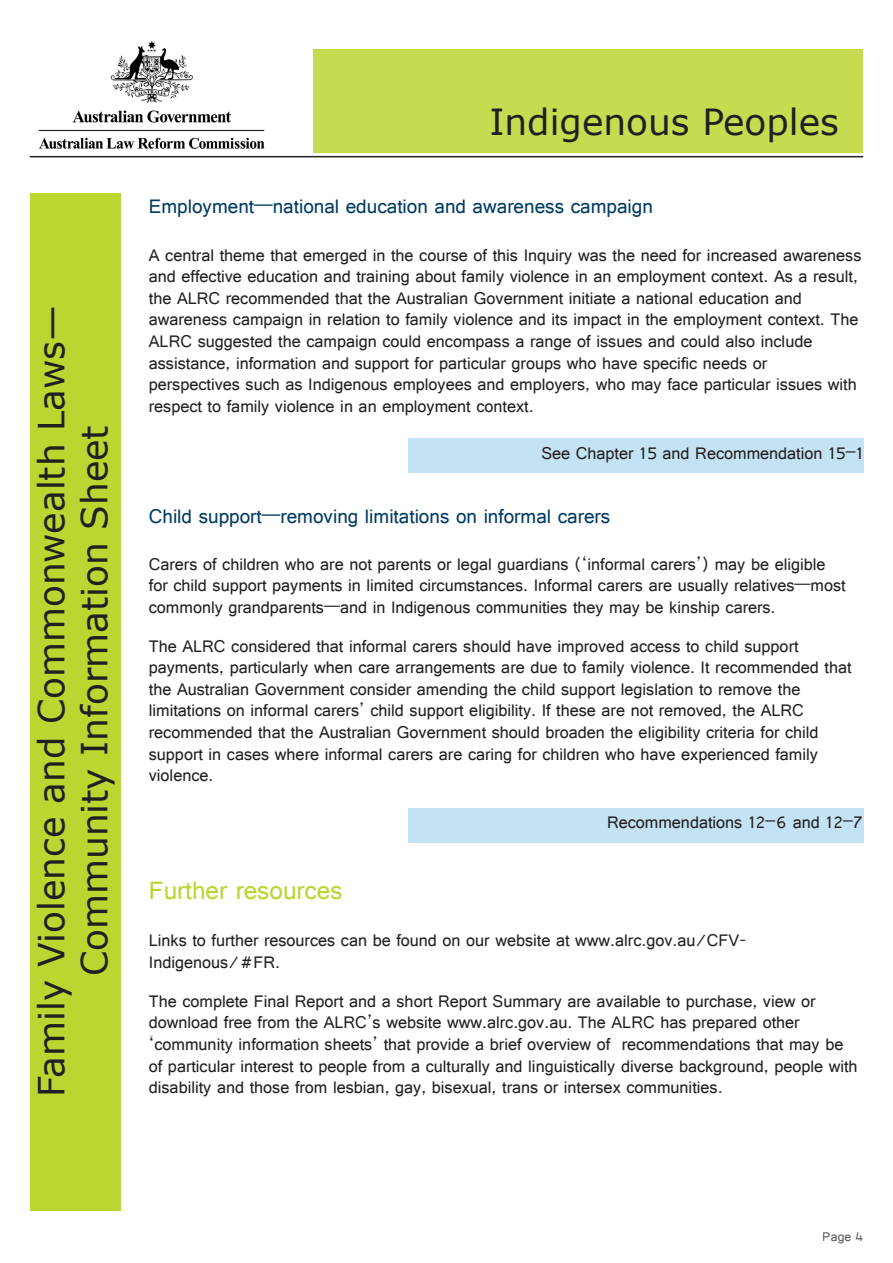
<style>
.page{position:relative;width:893px;height:1263px;background:#fff}
.page>*{position:absolute;margin:0;border:0;box-sizing:border-box;transform-origin:0 0}
.t1{font:36px/43.2px "Verdana";color:#231f20;text-align:center}
.t2{font:27px "Raavi";color:#bcd531}
.t3{font:21px "Raavi";color:#003b64}
.t4{font:18px/21.6px "Raavi";color:#231f20}
.t5{font:13.5px "Raavi";color:#231f20}
</style>
<div class="page">
<div style="left:408px;top:438px;width:455px;height:34px;background:#c3e2f3"></div>
<div style="left:30px;top:193px;width:90px;height:1017px;background:#bcd531"></div>
<div style="left:408px;top:808px;width:455px;height:34px;background:#c3e2f3"></div>
<img style="left:30px;top:41px;width:244px;height:115px">
<hr style="left:30px;top:156px;width:833px;height:1px;background:#231f20">
<div style="left:313px;top:50px;width:550px;height:103px;background:#c6db50"></div>
<p class="t1" style="left:29px;top:1096px;width:793px;rotate:-90deg">Family Violence and Commonwealth Laws—<br>Community Information Sheet</p>
<p class="t1" style="left:489px;top:99px;width:351px">Indigenous Peoples</p>
<p class="t3" style="left:149px;top:194px;width:506px">Employment—national education and awareness campaign</p>
<p class="t4" style="left:149px;top:243px;width:714px">A central theme that emerged in the course of this Inquiry was the need for increased awareness and effective education and training about family violence in an employment context. As a result, the ALRC recommended that the Australian Government initiate a national education and awareness campaign in relation to family violence and its impact in the employment context. The ALRC suggested the campaign could encompass a range of issues and could also include assistance, information and support for particular groups who have specific needs or perspectives such as Indigenous employees and employers, who may face particular issues with respect to family violence in an employment context.</p>
<p class="t4" style="left:541px;top:442px;width:323px">See Chapter 15 and Recommendation 15–1</p>
<p class="t3" style="left:149px;top:503px;width:463px">Child support—removing limitations on informal carers</p>
<p class="t4" style="left:149px;top:553px;width:698px">Carers of children who are not parents or legal guardians (‘informal carers’) may be eligible for child support payments in limited circumstances. Informal carers are usually relatives—most commonly grandparents—and in Indigenous communities they may be kinship carers.</p>
<p class="t4" style="left:149px;top:635px;width:704px">The ALRC considered that informal carers should have improved access to child support payments, particularly when care arrangements are due to family violence. It recommended that the Australian Government consider amending the child support legislation to remove the limitations on informal carers’ child support eligibility. If these are not removed, the ALRC recommended that the Australian Government should broaden the eligibility criteria for child support in cases where informal carers are caring for children who have experienced family violence.</p>
<p class="t4" style="left:607px;top:811px;width:258px">Recommendations 12–6 and 12–7</p>
<p class="t2" style="left:149px;top:874px;width:195px">Further resources</p>
<p class="t4" style="left:149px;top:929px;width:599px">Links to further resources can be found on our website at www.alrc.gov.au/CFV-<br>Indigenous/#FR.</p>
<p class="t4" style="left:149px;top:990px;width:710px">The complete Final Report and a short Report Summary are available to purchase, view or download free from the ALRC’s website www.alrc.gov.au. The ALRC has prepared other ‘community information sheets’ that provide a brief overview of recommendations that may be of particular interest to people from a culturally and linguistically diverse background, people with disability and those from lesbian, gay, bisexual, trans or intersex communities.</p>
<p class="t5" style="left:823px;top:1228px;width:42px">Page 4</p>
</div>
